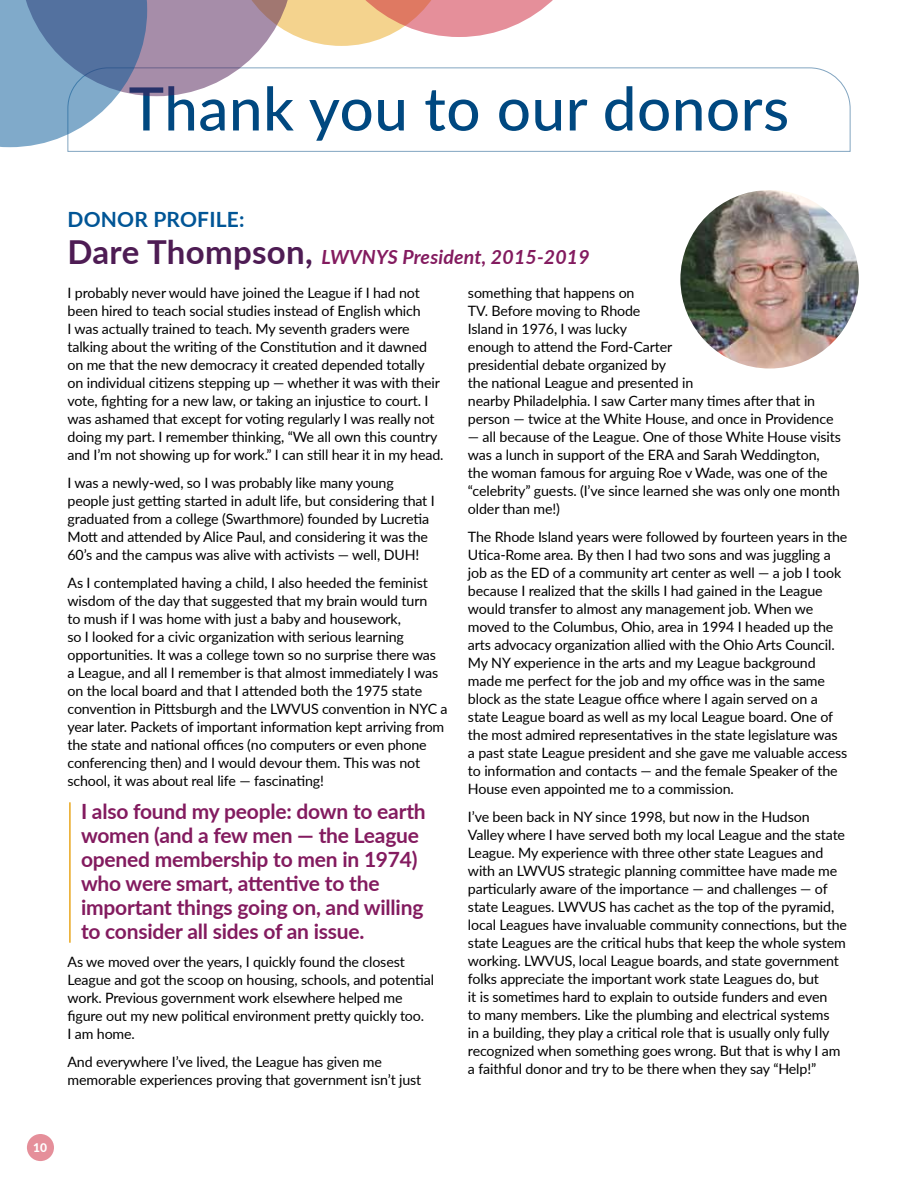
<style>
.page{position:relative;width:918px;height:1188px;background:#fff}
.page>*{position:absolute;margin:0;border:0;box-sizing:border-box;transform-origin:0 0}
.t1{font:500 60px "Lato";letter-spacing:.01em;color:#004880}
.t2{font:700 21px/24px "Lato";letter-spacing:-.01em;color:#831b5f}
.t3{font:700 21px "Lato";letter-spacing:.01em;color:#005596}
.t4{font:italic 700 19.5px "Lato";letter-spacing:.01em;color:#831b5f}
.t5{font:14.25px/18px "Lato";letter-spacing:-.01em;color:#000}
.t6{font:800 12px "Lato";color:#fff}
.s1{font-style:normal;font-size:33px;color:#4e1c54}
</style>
<div class="page">
<div style="left:27px;top:1134px;width:27px;height:27px;background:#e58f9a;border-radius:50%"></div>
<svg style="left:67px;top:67px;width:784px;height:85px"></svg>
<svg style="left:0;top:0;width:596px;height:147px"></svg>
<img style="left:680px;top:190px;width:179px;height:179px;border-radius:89px">
<hr style="left:69px;top:802px;width:2px;height:141px;background:#e9a71e">
<h1 class="t1" style="left:129px;top:65px;width:662px">Thank you to our donors</h1>
<h2 class="t3" style="left:68px;top:204px;width:179px">DONOR PROFILE:</h2>
<h3 class="t4" style="left:68px;top:242px;width:524px"><span class="s1">Dare Thompson,</span> LWVNYS President, 2015-2019</h3>
<p class="t5" style="left:68px;top:283px;width:378px">I probably never would have joined the League if I had not been hired to teach social studies instead of English which<br>I was actually trained to teach. My seventh graders were talking about the writing of the Constitution and it dawned on me that the new democracy it created depended totally on individual citizens stepping up — whether it was with their vote, fighting for a new law, or taking an injustice to court. I was ashamed that except for voting regularly I was really not doing my part. I remember thinking, “We all own this country and I’m not showing up for work.” I can still hear it in my head.</p>
<p class="t5" style="left:68px;top:473px;width:369px">I was a newly-wed, so I was probably like many young people just getting started in adult life, but considering that I graduated from a college (Swarthmore) founded by Lucretia Mott and attended by Alice Paul, and considering it was the 60’s and the campus was alive with activists — well, DUH!</p>
<p class="t5" style="left:68px;top:573px;width:382px">As I contemplated having a child, I also heeded the feminist wisdom of the day that suggested that my brain would turn<br>to mush if I was home with just a baby and housework,<br>so I looked for a civic organization with serious learning opportunities. It was a college town so no surprise there was<br>a League, and all I remember is that almost immediately I was on the local board and that I attended both the 1975 state convention in Pittsburgh and the LWVUS convention in NYC a year later. Packets of important information kept arriving from the state and national offices (no computers or even phone conferencing then) and I would devour them. This was not school, it was about real life — fascinating!</p>
<h2 class="t2" style="left:81px;top:799px;width:346px">I also found my people: down to earth women (and a few men — the League opened membership to men in 1974) who were smart, attentive to the important things going on, and willing to consider all sides of an issue.</h2>
<p class="t5" style="left:68px;top:952px;width:368px">As we moved over the years, I quickly found the closest League and got the scoop on housing, schools, and potential work. Previous government work elsewhere helped me figure out my new political environment pretty quickly too.<br>I am home.</p>
<p class="t5" style="left:68px;top:1052px;width:355px">And everywhere I’ve lived, the League has given me memorable experiences proving that government isn’t just</p>
<p class="t5" style="left:468px;top:283px;width:367px">something that happens on<br>TV. Before moving to Rhode<br>Island in 1976, I was lucky<br>enough to attend the Ford-Carter<br>presidential debate organized by<br>the national League and presented in<br>nearby Philadelphia. I saw Carter many times after that in person — twice at the White House, and once in Providence</p>
<p class="t5" style="left:468px;top:427px;width:375px">— all because of the League. One of those White House visits was a lunch in support of the ERA and Sarah Weddington, the woman famous for arguing Roe v Wade, was one of the “celebrity” guests. (I’ve since learned she was only one month older than me!)</p>
<p class="t5" style="left:468px;top:527px;width:381px">The Rhode Island years were followed by fourteen years in the Utica-Rome area. By then I had two sons and was juggling a job as the ED of a community art center as well — a job I took because I realized that the skills I had gained in the League would transfer to almost any management job. When we moved to the Columbus, Ohio, area in 1994 I headed up the arts advocacy organization allied with the Ohio Arts Council.<br>My NY experience in the arts and my League background made me perfect for the job and my office was in the same block as the state League office where I again served on a state League board as well as my local League board. One of the most admired representatives in the state legislature was a past state League president and she gave me valuable access to information and contacts — and the female Speaker of the House even appointed me to a commission.</p>
<p class="t5" style="left:468px;top:807px;width:381px">I’ve been back in NY since 1998, but now in the Hudson Valley where I have served both my local League and the state League. My experience with three other state Leagues and with an LWVUS strategic planning committee have made me particularly aware of the importance — and challenges — of state Leagues. LWVUS has cachet as the top of the pyramid, local Leagues have invaluable community connections, but the state Leagues are the critical hubs that keep the whole system working. LWVUS, local League boards, and state government folks appreciate the important work state Leagues do, but<br>it is sometimes hard to explain to outside funders and even<br>to many members. Like the plumbing and electrical systems<br>in a building, they play a critical role that is usually only fully recognized when something goes wrong. But that is why I am a faithful donor and try to be there when they say “Help!”</p>
<p class="t6" style="left:33px;top:1138px;width:15px">10</p>
</div>
